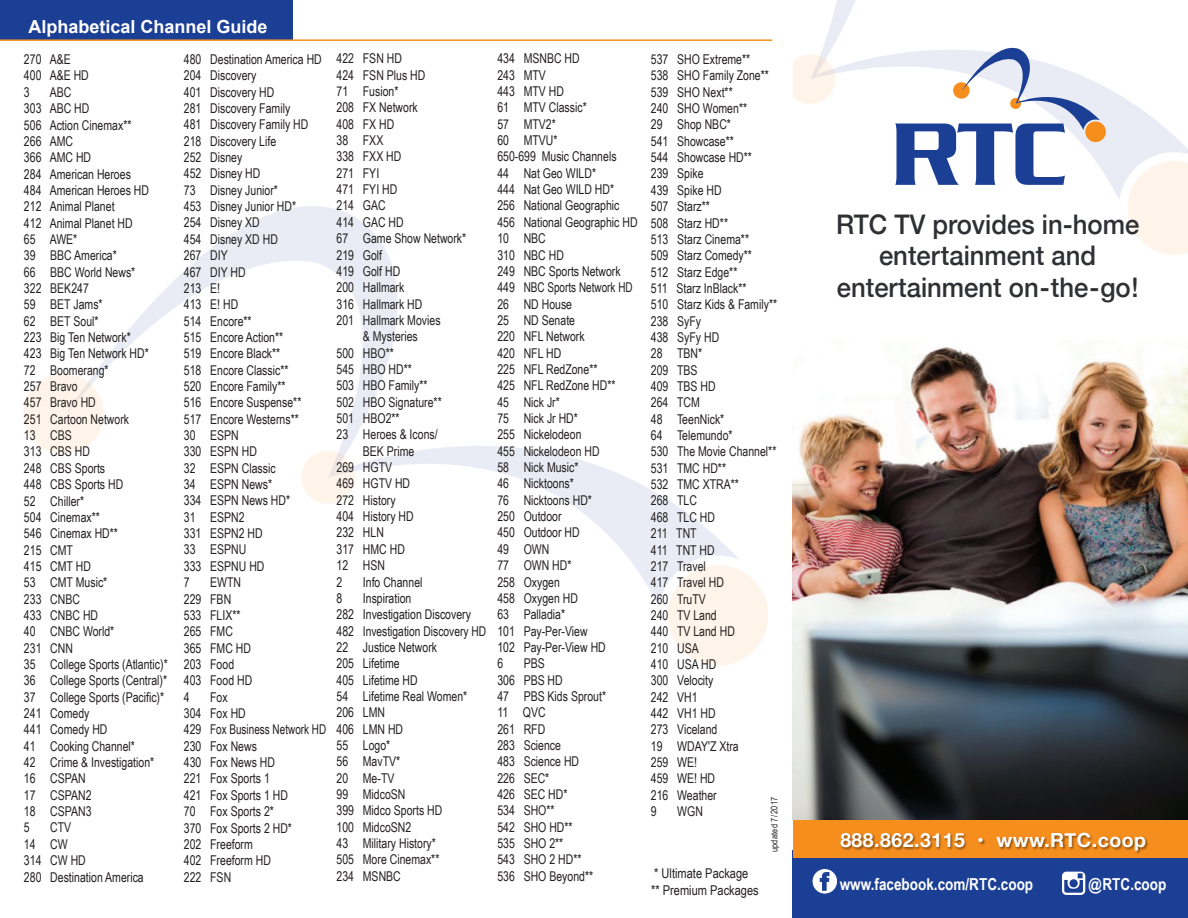
<style>
.page{position:relative;width:1188px;height:918px;background:#fff}
.page>*{position:absolute;margin:0;border:0;box-sizing:border-box;transform-origin:0 0}
.t1{font:500 27px/31.5px "Helvetica Neue";color:#2f3034;text-align:center;scale:.95 1}
.t2{font:700 19.5px "Helvetica Neue";letter-spacing:.025em;color:#fff}
.t3{font:700 18px "Arial";color:#fff}
.t4{font:700 16.5px "Arial Narrow";color:#fff}
.t5{font:13.5px/16.4px "Arial Narrow";color:#231f20;scale:.95 1}
.t6{font:13.5px/16.2px "Arial Narrow";color:#231f20}
.t7{font:9px "Arial Narrow";letter-spacing:.025em;color:#231f20}
</style>
<div class="page">
<div style="left:793px;top:850px;width:395px;height:68px;background:#1b3f94"></div>
<svg style="left:70px;top:206px;width:669px;height:400px"></svg>
<div style="left:24px;top:374px;width:80px;height:80px;background:#fef4e9;border-radius:50%"></div>
<svg style="left:301px;top:451px;width:54px;height:53px;background:#fcf2e8"></svg>
<div style="left:668px;top:565px;width:100px;height:100px;background:#fef4e9;border-radius:50%"></div>
<svg style="left:820px;top:0;width:368px;height:199px"></svg>
<svg style="left:785px;top:54px;width:50px;height:50px;background:#fbf2e8"></svg>
<svg style="left:1128px;top:161px;width:60px;height:94px"></svg>
<div style="left:517px;top:0;width:276px;height:105px;background:#fff"></div>
<div style="left:0;top:0;width:293px;height:39px;background:#1b3f94"></div>
<hr style="left:0;top:39px;width:772px;height:2px;background:#f7931d">
<svg style="left:812px;top:869px;width:26px;height:25px"></svg>
<div style="left:812px;top:868px;width:26px;height:26px;border:1px solid #1b3f94;border-radius:50%"></div>
<svg style="left:820px;top:872px;width:9px;height:19px"></svg>
<svg style="left:1062px;top:872px;width:23px;height:23px"></svg>
<div style="left:793px;top:812px;width:395px;height:46px;background:#f68e1e"></div>
<img style="left:792px;top:347px;width:396px;height:472px">
<svg style="left:895px;top:40px;width:205px;height:145px"></svg>
<div style="left:1085px;top:121px;width:21px;height:21px;background:#f68e1e;border-radius:50%"></div>
<img style="left:840px;top:833px;width:308px;height:21px">
<h3 class="t3" style="left:28px;top:16px;width:241px">Alphabetical Channel Guide</h3>
<p class="t5" style="left:24px;top:51px;width:70px">270 A&amp;E<br>400 A&amp;E HD<br>3</p>
<p class="t5" style="left:24px;top:83px;width:153px;text-indent:26px">ABC<br>303 ABC HD<br>506 Action Cinemax**<br>266 AMC<br>366 AMC HD<br>284 American Heroes<br>484 American Heroes HD<br>212 Animal Planet<br>412 Animal Planet HD<br>65 AWE*<br>39 BBC America*<br>66 BBC World News*<br>322 BEK247<br>59 BET Jams*<br>62 BET Soul*<br>223 Big Ten Network*<br>423 Big Ten Network HD*<br>72 Boomerang*<br>257 Bravo<br>457 Bravo HD<br>251 Cartoon Network<br>13 CBS<br>313 CBS HD<br>248 CBS Sports<br>448 CBS Sports HD<br>52 Chiller*<br>504 Cinemax**<br>546 Cinemax HD**<br>215 CMT<br>415 CMT HD<br>53 CMT Music*<br>233 CNBC<br>433 CNBC HD<br>40 CNBC World*<br>231 CNN<br>35 College Sports (Atlantic)*<br>36 College Sports (Central)*<br>37 College Sports (Pacific)*<br>241 Comedy<br>441 Comedy HD<br>41 Cooking Channel*<br>42 Crime &amp; Investigation*<br>16 CSPAN<br>17 CSPAN2<br>18 CSPAN3<br>5</p>
<p class="t5" style="left:24px;top:819px;width:128px;text-indent:26px">CTV<br>14 CW<br>314 CW HD<br>280 Destination America</p>
<p class="t5" style="left:184px;top:51px;width:147px">480 Destination America HD<br>204 Discovery<br>401 Discovery HD<br>281 Discovery Family<br>481 Discovery Family HD<br>218 Discovery Life<br>252 Disney<br>452 Disney HD<br>73 Disney Junior*<br>453 Disney Junior HD*<br>254 Disney XD<br>454 Disney XD HD<br>267 DIY<br>467 DIY HD<br>213 E!<br>413 E! HD<br>514 Encore**<br>515 Encore Action**<br>519 Encore Black**<br>518 Encore Classic**<br>520 Encore Family**<br>516 Encore Suspense**<br>517 Encore Westerns**<br>30 ESPN<br>330 ESPN HD<br>32 ESPN Classic<br>34 ESPN News*<br>334 ESPN News HD*<br>31 ESPN2<br>331 ESPN2 HD<br>33 ESPNU<br>333 ESPNU HD<br>7</p>
<p class="t5" style="left:184px;top:574px;width:73px;text-indent:26px">EWTN<br>229 FBN<br>533 FLIX**<br>265 FMC<br>365 FMC HD<br>203 Food<br>403 Food HD<br>4</p>
<p class="t5" style="left:184px;top:688px;width:151px;text-indent:26px">Fox<br>304 Fox HD<br>429 Fox Business Network HD<br>230 Fox News<br>430 Fox News HD<br>221 Fox Sports 1<br>421 Fox Sports 1 HD<br>70 Fox Sports 2*<br>370 Fox Sports 2 HD*<br>202 Freeform<br>402 Freeform HD<br>222 FSN</p>
<p class="t5" style="left:337px;top:50px;width:70px">422 FSN HD</p>
<p class="t5" style="left:337px;top:66px;width:95px">424 FSN Plus HD</p>
<p class="t5" style="left:337px;top:83px;width:67px">71 Fusion*</p>
<p class="t5" style="left:337px;top:99px;width:87px">208 FX Network</p>
<p class="t5" style="left:337px;top:115px;width:62px">408 FX HD</p>
<p class="t5" style="left:337px;top:132px;width:51px">38 FXX</p>
<p class="t5" style="left:337px;top:148px;width:70px">338 FXX HD</p>
<p class="t5" style="left:337px;top:164px;width:46px">271 FYI</p>
<p class="t5" style="left:337px;top:181px;width:65px">471 FYI HD</p>
<p class="t5" style="left:337px;top:197px;width:53px">214 GAC</p>
<p class="t5" style="left:337px;top:213px;width:72px">414 GAC HD</p>
<p class="t5" style="left:337px;top:230px;width:138px">67 Game Show Network*</p>
<p class="t5" style="left:337px;top:246px;width:50px">219 Golf</p>
<p class="t5" style="left:337px;top:262px;width:69px">419 Golf HD</p>
<p class="t5" style="left:337px;top:279px;width:73px">200 Hallmark</p>
<p class="t5" style="left:337px;top:295px;width:92px">316 Hallmark HD</p>
<p class="t5" style="left:337px;top:312px;width:111px">201 Hallmark Movies</p>
<p class="t5" style="left:363px;top:328px;width:59px">&amp; Mysteries</p>
<p class="t5" style="left:337px;top:344px;width:62px">500 HBO**</p>
<p class="t5" style="left:337px;top:361px;width:81px">545 HBO HD**</p>
<p class="t5" style="left:337px;top:377px;width:97px">503 HBO Family**</p>
<p class="t5" style="left:337px;top:393px;width:112px">502 HBO Signature**</p>
<p class="t5" style="left:337px;top:410px;width:68px">501 HBO2**</p>
<p class="t5" style="left:337px;top:426px;width:108px">23 Heroes &amp; Icons/</p>
<p class="t5" style="left:363px;top:442px;width:56px">BEK Prime</p>
<p class="t5" style="left:337px;top:459px;width:60px">269 HGTV</p>
<p class="t5" style="left:337px;top:475px;width:79px">469 HGTV HD</p>
<p class="t5" style="left:337px;top:491px;width:64px">272 History</p>
<p class="t5" style="left:337px;top:508px;width:83px">404 History HD</p>
<p class="t5" style="left:337px;top:524px;width:51px">232 HLN</p>
<p class="t5" style="left:337px;top:540px;width:73px">317 HMC HD</p>
<p class="t5" style="left:337px;top:557px;width:53px">12 HSN</p>
<p class="t5" style="left:337px;top:573px;width:8px">2</p>
<p class="t5" style="left:363px;top:573px;width:64px">Info Channel</p>
<p class="t5" style="left:337px;top:589px;width:8px">8</p>
<p class="t5" style="left:337px;top:589px;width:159px;text-indent:26px">Inspiration<br>282 Investigation Discovery<br>482 Investigation Discovery HD<br>22 Justice Network<br>205 Lifetime<br>405 Lifetime HD<br>54 Lifetime Real Women*<br>206 LMN<br>406 LMN HD<br>55 Logo*<br>56 MavTV*<br>20 Me-TV<br>99 MidcoSN<br>399 Midco Sports HD<br>100 MidcoSN2<br>43 Military History*<br>505 More Cinemax**<br>234 MSNBC</p>
<p class="t5" style="left:497px;top:50px;width:149px">434 MSNBC HD<br>243 MTV<br>443 MTV HD<br>61 MTV Classic*<br>57 MTV2*<br>60 MTVU*<br>650-699 Music Channels<br>44 Nat Geo WILD*<br>444 Nat Geo WILD HD*<br>256 National Geographic<br>456 National Geographic HD<br>10 NBC<br>310 NBC HD<br>249 NBC Sports Network<br>449 NBC Sports Network HD<br>26 ND House<br>25 ND Senate<br>220 NFL Network<br>420 NFL HD<br>225 NFL RedZone**<br>425 NFL RedZone HD**<br>45 Nick Jr*<br>75 Nick Jr HD*<br>255 Nickelodeon<br>455 Nickelodeon HD<br>58 Nick Music*<br>46 Nicktoons*<br>76 Nicktoons HD*<br>250 Outdoor<br>450 Outdoor HD<br>49 OWN<br>77 OWN HD*<br>258 Oxygen<br>458 Oxygen HD<br>63 Palladia*<br>101 Pay-Per-View<br>102 Pay-Per-View HD<br>6</p>
<p class="t5" style="left:497px;top:655px;width:116px;text-indent:26px">PBS<br>306 PBS HD<br>47 PBS Kids Sprout*<br>11 QVC<br>261 RFD<br>283 Science<br>483 Science HD<br>226 SEC*<br>426 SEC HD*<br>534 SHO**<br>542 SHO HD**<br>535 SHO 2**<br>543 SHO 2 HD**<br>536 SHO Beyond**</p>
<p class="t5" style="left:651px;top:51px;width:134px">537 SHO Extreme**<br>538 SHO Family Zone**<br>539 SHO Next**<br>240 SHO Women**<br>29 Shop NBC*<br>541 Showcase**<br>544 Showcase HD**<br>239 Spike<br>439 Spike HD<br>507 Starz**<br>508 Starz HD**<br>513 Starz Cinema**<br>509 Starz Comedy**<br>512 Starz Edge**<br>511 Starz InBlack**<br>510 Starz Kids &amp; Family**<br>238 SyFy<br>438 SyFy HD<br>28 TBN*<br>209 TBS<br>409 TBS HD<br>264 TCM<br>48 TeenNick*<br>64 Telemundo*<br>530 The Movie Channel**<br>531 TMC HD**<br>532 TMC XTRA**<br>268 TLC<br>468 TLC HD<br>211 TNT<br>411 TNT HD<br>217 Travel<br>417 Travel HD<br>260 TruTV<br>240 TV Land<br>440 TV Land HD<br>210 USA<br>410 USA HD<br>300 Velocity<br>242 VH1<br>442 VH1 HD<br>273 Viceland<br>19 WDAY'Z Xtra<br>259 WE!<br>459 WE! HD<br>216 Weather<br>9</p>
<p class="t5" style="left:677px;top:803px;width:29px">WGN</p>
<p class="t7" style="left:768px;top:852px;width:57px;rotate:-90deg">updated 7/2017</p>
<p class="t6" style="left:651px;top:865px;width:109px">* Ultimate Package<br>** Premium Packages</p>
<h1 class="t1" style="left:836px;top:206px;width:321px">RTC TV provides in-home entertainment and entertainment on-the-go!</h1>
<h2 class="t2" style="left:840px;top:825px;width:307px">888.862.3115 • www.RTC.coop</h2>
<p class="t4" style="left:840px;top:872px;width:195px">www.facebook.com/RTC.coop</p>
<p class="t4" style="left:1088px;top:872px;width:80px">@RTC.coop</p>
</div>
